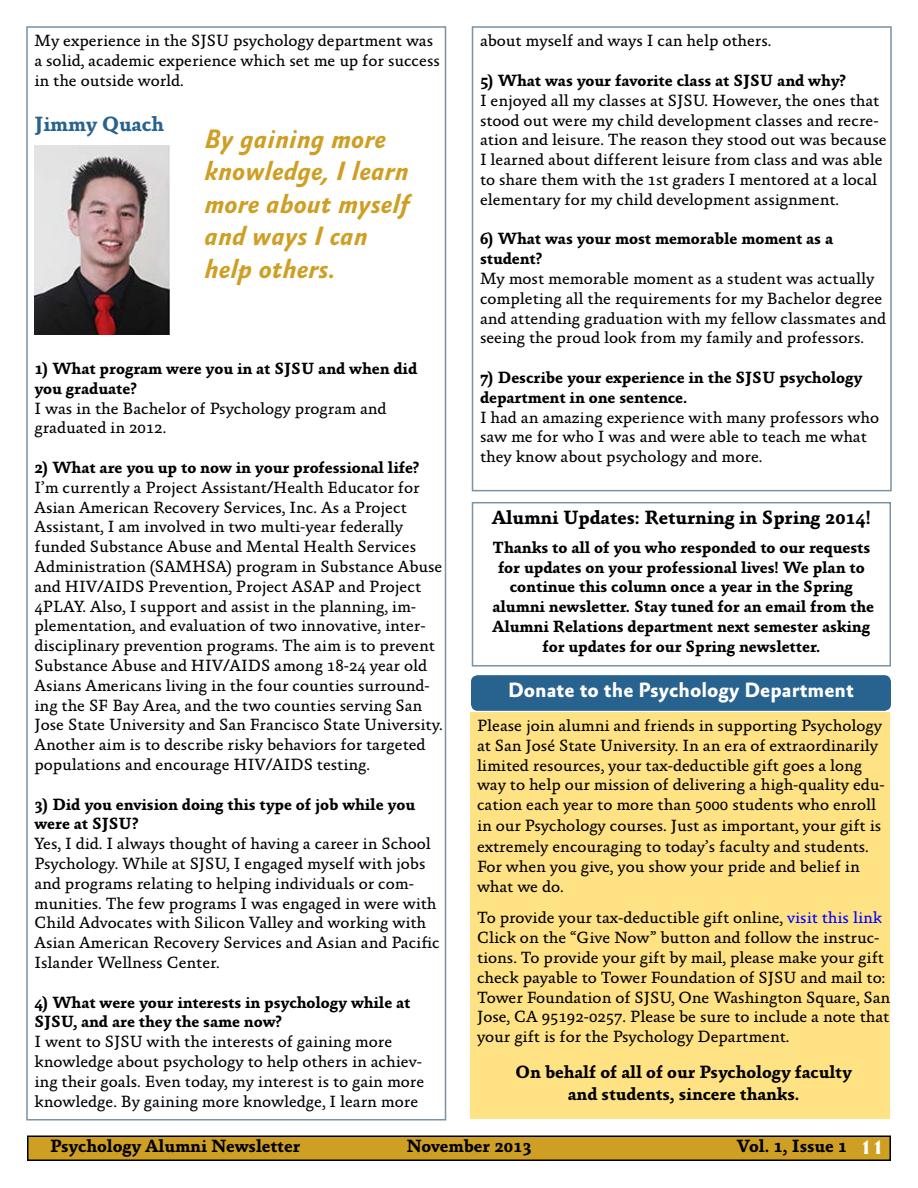
<style>
.page{position:relative;width:918px;height:1188px;background:#fff}
.page>*{position:absolute;margin:0;border:0;box-sizing:border-box;transform-origin:0 0}
.t1{font:italic 700 27px/32.4px "Absara Sans OT";color:#cf9f24}
.t2{font:700 21px "Absara Sans OT";color:#fff}
.t3{font:700 21px "Absara OT";color:#28628e}
.t4{font:700 19.5px "Absara OT";color:#000}
.t5{font:700 18px/21.6px "Absara OT";color:#000;text-align:center}
.t6{font:16.5px/19.8px "Absara OT";color:#000}
.t7{font:700 16.5px/19.8px "Absara OT";color:#000}
.s1{color:#00f}
.s2{font-family:"Albertus";font-weight:800;color:#fff}
</style>
<div class="page">
<div style="left:28px;top:1136px;width:862px;height:24px;background:#cf9f24"></div>
<div style="left:27px;top:1136px;width:864px;height:25px;border:2px solid #000"></div>
<div style="left:472px;top:26px;width:420px;height:465px;border:2px solid #7a92a4"></div>
<div style="left:471px;top:675px;width:420px;height:36px;background:#28628e;border-radius:7px"></div>
<div style="left:470px;top:712px;width:420px;height:407px;background:#ffe284"></div>
<div style="left:472px;top:502px;width:419px;height:165px;border:2px solid #7a92a4"></div>
<img style="left:34px;top:146px;width:136px;height:189px">
<p class="t6" style="left:34px;top:32px;width:407px">My experience in the SJSU psychology department was a solid, academic experience which set me up for success in the outside world.</p>
<p class="t3" style="left:34px;top:112px;width:131px">Jimmy Quach</p>
<h1 class="t1" style="left:204px;top:125px;width:207px">By gaining more knowledge, I learn more about myself and ways I can help others.</h1>
<p class="t7" style="left:34px;top:359px;width:384px">1) What program were you in at SJSU and when did you graduate?</p>
<p class="t6" style="left:34px;top:399px;width:354px">I was in the Bachelor of Psychology program and graduated in 2012.</p>
<p class="t7" style="left:34px;top:458px;width:386px">2) What are you up to now in your professional life?</p>
<p class="t6" style="left:34px;top:478px;width:410px">I’m currently a Project Assistant/Health Educator for Asian American Recovery Services, Inc. As a Project Assistant, I am involved in two multi-year federally funded Substance Abuse and Mental Health Services Administration (SAMHSA) program in Substance Abuse and HIV/AIDS Prevention, Project ASAP and Project 4PLAY. Also, I support and assist in the planning, im&shy;plementation, and evaluation of two innovative, inter&shy;disciplinary prevention programs. The aim is to prevent Substance Abuse and HIV/AIDS among 18-24 year old Asians Americans living in the four counties surround&shy;ing the SF Bay Area, and the two counties serving San Jose State University and San Francisco State University.<br>Another aim is to describe risky behaviors for targeted populations and encourage HIV/AIDS testing.</p>
<p class="t7" style="left:34px;top:795px;width:382px">3) Did you envision doing this type of job while you were at SJSU?</p>
<p class="t6" style="left:34px;top:834px;width:407px">Yes, I did. I always thought of having a career in School Psychology. While at SJSU, I engaged myself with jobs and programs relating to helping individuals or com&shy;munities. The few programs I was engaged in were with Child Advocates with Silicon Valley and working with Asian American Recovery Services and Asian and Pacific Islander Wellness Center.</p>
<p class="t7" style="left:34px;top:993px;width:378px">4) What were your interests in psychology while at<br>SJSU, and are they the same now?</p>
<p class="t6" style="left:34px;top:1032px;width:391px">I went to SJSU with the interests of gaining more knowledge about psychology to help others in achiev&shy;ing their goals. Even today, my interest is to gain more knowledge. By gaining more knowledge, I learn more</p>
<p class="t6" style="left:480px;top:32px;width:293px">about myself and ways I can help others.</p>
<p class="t7" style="left:480px;top:71px;width:368px">5) What was your favorite class at SJSU and why?</p>
<p class="t6" style="left:480px;top:91px;width:408px">I enjoyed all my classes at SJSU. However, the ones that stood out were my child development classes and recre&shy;ation and leisure. The reason they stood out was because I learned about different leisure from class and was able to share them with the 1st graders I mentored at a local elementary for my child development assignment.</p>
<p class="t7" style="left:480px;top:230px;width:355px">6) What was your most memorable moment as a student?</p>
<p class="t6" style="left:480px;top:269px;width:408px">My most memorable moment as a student was actually completing all the requirements for my Bachelor degree and attending graduation with my fellow classmates and seeing the proud look from my family and professors.</p>
<p class="t7" style="left:480px;top:368px;width:384px">7) Describe your experience in the SJSU psychology department in one sentence.</p>
<p class="t6" style="left:480px;top:408px;width:401px">I had an amazing experience with many professors who saw me for who I was and were able to teach me what they know about psychology and more.</p>
<p class="t4" style="left:492px;top:507px;width:380px">Alumni Updates: Returning in Spring 2014!</p>
<p class="t7" style="left:493px;top:538px;width:383px;text-align:center">Thanks to all of you who responded to our requests for updates on your professional lives! We plan to continue this column once a year in the Spring alumni newsletter. Stay tuned for an email from the Alumni Relations department next semester asking for updates for our Spring newsletter.</p>
<p class="t2" style="left:508px;top:679px;width:347px">Donate to the Psychology Department</p>
<p class="t6" style="left:477px;top:716px;width:409px">Please join alumni and friends in supporting Psychology at San José State University. In an era of extraordinarily limited resources, your tax-deductible gift goes a long way to help our mission of delivering a high-quality edu&shy;cation each year to more than 5000 students who enroll in our Psychology courses. Just as important, your gift is extremely encouraging to today’s faculty and students.<br>For when you give, you show your pride and belief in what we do.</p>
<p class="t6" style="left:477px;top:909px;width:415px">To provide your tax-deductible gift online, <span class="s1">visit this link </span>Click on the “Give Now” button and follow the instruc&shy;tions. To provide your gift by mail, please make your gift check payable to Tower Foundation of SJSU and mail to:<br>Tower Foundation of SJSU, One Washington Square, San Jose, CA 95192-0257. Please be sure to include a note that your gift is for the Psychology Department.</p>
<p class="t5" style="left:516px;top:1062px;width:338px">On behalf of all of our Psychology faculty and students, sincere thanks.</p>
<p class="t5" style="left:50px;top:1135px;width:252px">Psychology Alumni Newsletter</p>
<p class="t5" style="left:406px;top:1135px;width:127px">November 2013</p>
<p class="t5" style="left:737px;top:1135px;width:149px">Vol. 1, Issue 1 <span class="s2">11</span></p>
</div>
